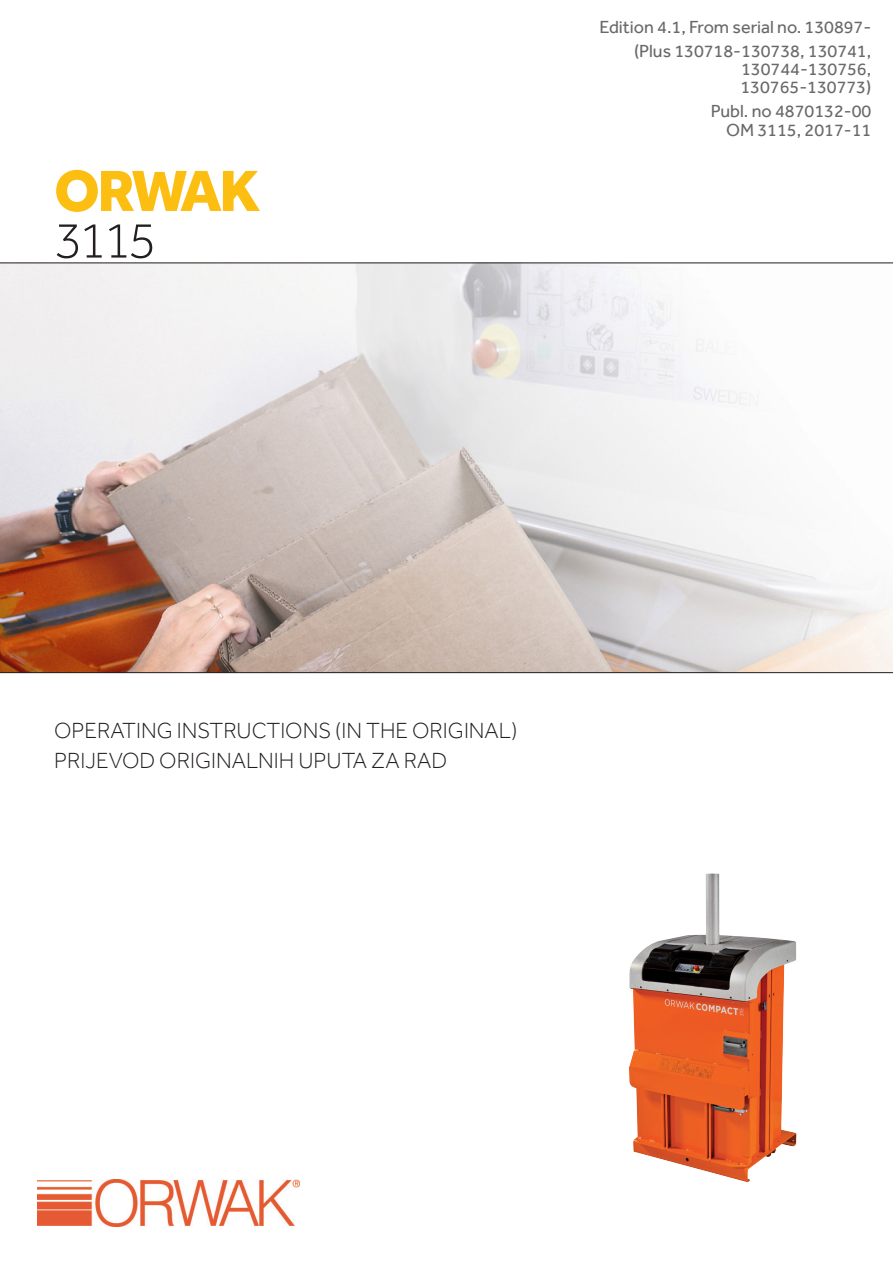
<style>
.page{position:relative;width:893px;height:1263px;background:#fff}
.page>*{position:absolute;margin:0;border:0;box-sizing:border-box;transform-origin:0 0}
.Table_text{font:800 60px "Effra";letter-spacing:-.05em;color:#fdbe12}
.Table_text-2{font:300 52.5px "Effra";color:#231f20}
.t1{font:300 22.5px "Effra";color:#231f20}
.Box{font:18px "Effra";color:#69696c}
</style>
<div class="page">
<img style="left:629px;top:873px;width:168px;height:309px">
<svg style="left:0;top:263px;width:893px;height:410px"></svg>
<img style="left:37px;top:1180px;width:262px;height:47px">
<p class="Table_text" style="left:54px;top:155px;width:208px">ORWAK</p>
<p class="Table_text-2" style="left:54px;top:209px;width:104px">3115</p>
<p class="Box" style="left:599px;top:17px;width:273px">Edition 4.1, From serial no. 130897-</p>
<p class="Box" style="left:634px;top:41px;width:239px">(Plus 130718-130738, 130741,</p>
<p class="Box" style="left:741px;top:59px;width:132px">130744-130756,</p>
<p class="Box" style="left:740px;top:77px;width:132px">130765-130773)</p>
<p class="Box" style="left:711px;top:101px;width:162px">Publ. no 4870132-00</p>
<p class="Box" style="left:726px;top:119px;width:147px">OM 3115, 2017-11</p>
<p class="t1" style="left:54px;top:717px;width:465px">OPERATING INSTRUCTIONS (IN THE ORIGINAL)</p>
<p class="t1" style="left:54px;top:747px;width:394px">PRIJEVOD ORIGINALNIH UPUTA ZA RAD</p>
</div>
